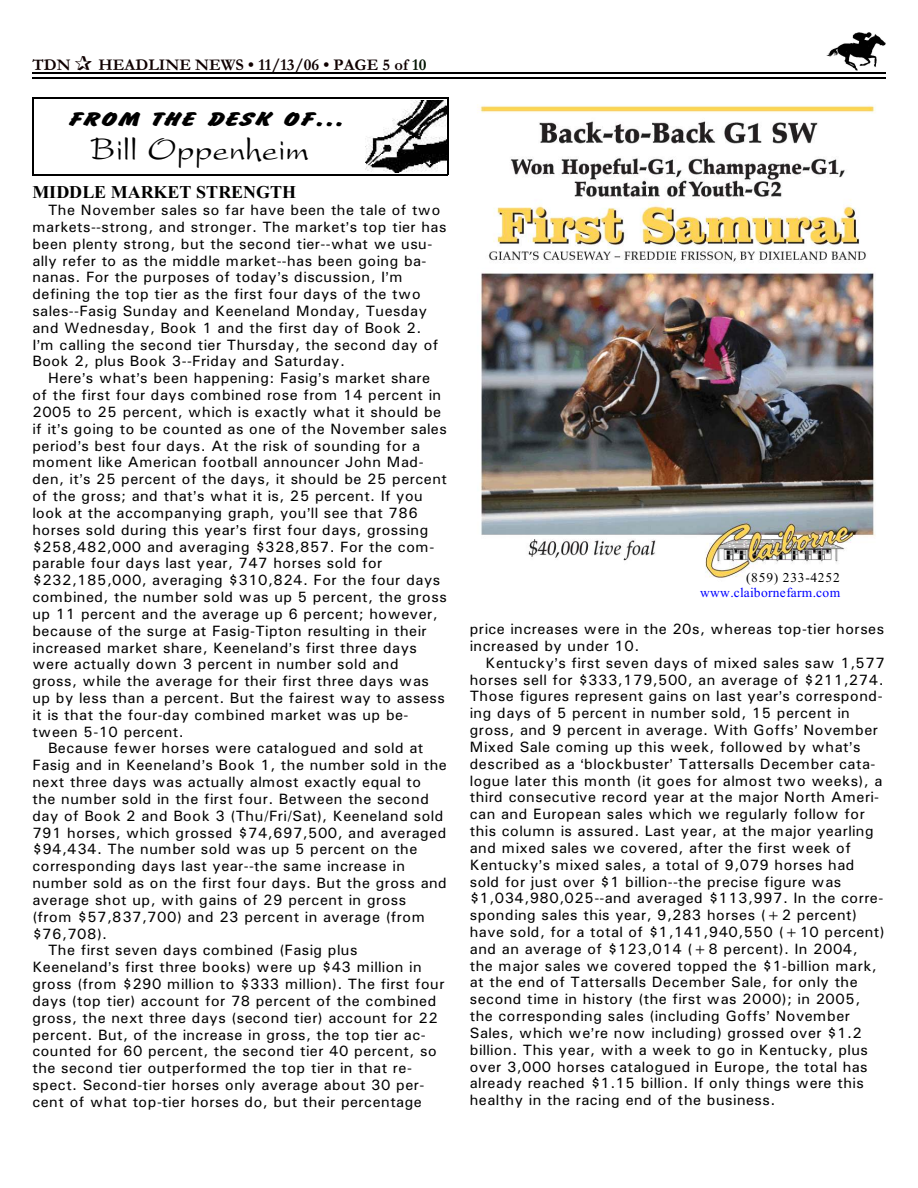
<style>
.page{position:relative;width:918px;height:1188px;background:#fff}
.page>*{position:absolute;margin:0;border:0;box-sizing:border-box;transform-origin:0 0}
.t1{font:30px "Preston Script";letter-spacing:.005em;color:#000}
.t2{font:21px "Brush Hand Expanded";letter-spacing:.005em;color:#000}
.t3{font:700 18px "Times New Roman";letter-spacing:-.005em;color:#000}
.t4{font:700 16.5px "Garamond";letter-spacing:.005em;color:#0f0000}
.t5{font:15px/16.8px "Univers";letter-spacing:.03em;color:#000}
.t6{font:13.5px "Times New Roman";letter-spacing:.035em;color:#00f}
.t7{font:13.5px "Times New Roman";letter-spacing:.06em;color:#000}
.s1{color:#001400}
</style>
<div class="page">
<img style="left:826px;top:32px;width:60px;height:38px">
<hr style="left:32px;top:72px;width:853px;height:1px;background:#000">
<hr style="left:32px;top:77px;width:853px;height:2px;background:#000">
<img style="left:365px;top:101px;width:81px;height:72px">
<hr style="left:33px;top:97px;width:1px;height:78px;background:#000">
<hr style="left:447px;top:97px;width:1px;height:78px;background:#000">
<hr style="left:33px;top:97px;width:415px;height:1px;background:#000">
<hr style="left:33px;top:174px;width:415px;height:1px;background:#000">
<img style="left:479px;top:106px;width:397px;height:472px">
<p class="t4" style="left:32px;top:59px;width:40px">TDN</p>
<p class="t4" style="left:98px;top:59px;width:329px">HEADLINE NEWS • 11/13/06 • PAGE 5 of <span class="s1">10</span></p>
<h2 class="t2" style="left:68px;top:108px;width:278px">FROM THE DESK OF...</h2>
<h1 class="t1" style="left:91px;top:131px;width:220px">Bill Oppenheim</h1>
<p class="t3" style="left:32px;top:186px;width:265px">MIDDLE MARKET STRENGTH</p>
<p class="t5" style="left:32px;top:203px;width:416px;text-indent:16px">The November sales so far have been the tale of two markets--strong, and stronger. The market s top tier has been plenty strong, but the second tier--what we usu&shy;ally refer to as the middle market--has been going ba&shy;nanas. For the purposes of today s discussion, I m defining the top tier as the first four days of the two sales--Fasig Sunday and Keeneland Monday, Tuesday and Wednesday, Book 1 and the first day of Book 2.<br>I m calling the second tier Thursday, the second day of Book 2, plus Book 3--Friday and Saturday.</p>
<p class="t5" style="left:48px;top:371px;width:384px">Here s what s been happening: Fasig s market share</p>
<p class="t5" style="left:32px;top:388px;width:410px">of the first four days combined rose from 14 percent in</p>
<p class="t5" style="left:32px;top:405px;width:410px">2005 to 25 percent, which is exactly what it should be</p>
<p class="t5" style="left:32px;top:422px;width:416px">if it s going to be counted as one of the November sales</p>
<p class="t5" style="left:32px;top:438px;width:389px">period s best four days. At the risk of sounding for a</p>
<p class="t5" style="left:32px;top:455px;width:393px">moment like American football announcer John Mad-</p>
<p class="t5" style="left:32px;top:472px;width:416px">den, it s 25 percent of the days, it should be 25 percent</p>
<p class="t5" style="left:32px;top:489px;width:392px">of the gross; and that s what it is, 25 percent. If you</p>
<p class="t5" style="left:32px;top:506px;width:387px">look at the accompanying graph, you ll see that 786</p>
<p class="t5" style="left:32px;top:523px;width:397px">horses sold during this year s first four days, grossing</p>
<p class="t5" style="left:32px;top:539px;width:404px">$258,482,000 and averaging $328,857. For the com-</p>
<p class="t5" style="left:32px;top:556px;width:352px">parable four days last year, 747 horses sold for</p>
<p class="t5" style="left:32px;top:573px;width:409px">$232,185,000, averaging $310,824. For the four days</p>
<p class="t5" style="left:32px;top:590px;width:416px">combined, the number sold was up 5 percent, the gross</p>
<p class="t5" style="left:32px;top:607px;width:407px">up 11 percent and the average up 6 percent; however,</p>
<p class="t5" style="left:32px;top:624px;width:396px">because of the surge at Fasig-Tipton resulting in their</p>
<p class="t5" style="left:32px;top:640px;width:386px">increased market share, Keeneland s first three days</p>
<p class="t5" style="left:32px;top:657px;width:368px">were actually down 3 percent in number sold and</p>
<p class="t5" style="left:32px;top:674px;width:398px">gross, while the average for their first three days was</p>
<p class="t5" style="left:32px;top:691px;width:414px">up by less than a percent. But the fairest way to assess</p>
<p class="t5" style="left:32px;top:708px;width:378px">it is that the four-day combined market was up be-</p>
<p class="t5" style="left:32px;top:725px;width:153px">tween 5-10 percent.</p>
<p class="t5" style="left:48px;top:741px;width:377px">Because fewer horses were catalogued and sold at</p>
<p class="t5" style="left:32px;top:758px;width:416px">Fasig and in Keeneland s Book 1, the number sold in the</p>
<p class="t5" style="left:32px;top:775px;width:390px">next three days was actually almost exactly equal to</p>
<p class="t5" style="left:32px;top:792px;width:398px">the number sold in the first four. Between the second</p>
<p class="t5" style="left:32px;top:809px;width:412px">day of Book 2 and Book 3 (Thu/Fri/Sat), Keeneland sold</p>
<p class="t5" style="left:32px;top:825px;width:415px">791 horses, which grossed $74,697,500, and averaged</p>
<p class="t5" style="left:32px;top:842px;width:387px">$94,434. The number sold was up 5 percent on the</p>
<p class="t5" style="left:32px;top:859px;width:374px">corresponding days last year--the same increase in</p>
<p class="t5" style="left:32px;top:876px;width:416px">number sold as on the first four days. But the gross and</p>
<p class="t5" style="left:32px;top:893px;width:375px">average shot up, with gains of 29 percent in gross</p>
<p class="t5" style="left:32px;top:910px;width:394px">(from $57,837,700) and 23 percent in average (from</p>
<p class="t5" style="left:32px;top:926px;width:76px">$76,708).</p>
<p class="t5" style="left:48px;top:943px;width:311px">The first seven days combined (Fasig plus</p>
<p class="t5" style="left:32px;top:960px;width:391px">Keeneland s first three books) were up $43 million in</p>
<p class="t5" style="left:32px;top:977px;width:414px">gross (from $290 million to $333 million). The first four</p>
<p class="t5" style="left:32px;top:994px;width:405px">days (top tier) account for 78 percent of the combined</p>
<p class="t5" style="left:32px;top:1011px;width:407px">gross, the next three days (second tier) account for 22</p>
<p class="t5" style="left:32px;top:1027px;width:395px">percent. But, of the increase in gross, the top tier ac-</p>
<p class="t5" style="left:32px;top:1044px;width:406px">counted for 60 percent, the second tier 40 percent, so</p>
<p class="t5" style="left:32px;top:1061px;width:381px">the second tier outperformed the top tier in that re-</p>
<p class="t5" style="left:32px;top:1078px;width:393px">spect. Second-tier horses only average about 30 per-</p>
<p class="t5" style="left:32px;top:1095px;width:391px">cent of what top-tier horses do, but their percentage</p>
<p class="t7" style="left:746px;top:573px;width:95px">(859) 233-4252</p>
<p class="t6" style="left:700px;top:588px;width:142px">www.claibornefarm.com</p>
<p class="t5" style="left:470px;top:622px;width:416px">price increases were in the 20s, whereas top-tier horses increased by under 10.</p>
<p class="t5" style="left:470px;top:656px;width:417px;text-indent:16px">Kentucky s first seven days of mixed sales saw 1,577 horses sell for $333,179,500, an average of $211,274.<br>Those figures represent gains on last year s correspond&shy;ing days of 5 percent in number sold, 15 percent in gross, and 9 percent in average. With Goffs November Mixed Sale coming up this week, followed by what s described as a blockbuster Tattersalls December cata&shy;logue later this month (it goes for almost two weeks), a third consecutive record year at the major North Ameri&shy;can and European sales which we regularly follow for this column is assured. Last year, at the major yearling and mixed sales we covered, after the first week of Kentucky s mixed sales, a total of 9,079 horses had sold for just over $1 billion--the precise figure was $1,034,980,025--and averaged $113,997. In the corre&shy;sponding sales this year, 9,283 horses (+2 percent) have sold, for a total of $1,141,940,550 (+10 percent) and an average of $123,014 (+8 percent). In 2004,<br>the major sales we covered topped the $1-billion mark, at the end of Tattersalls December Sale, for only the second time in history (the first was 2000); in 2005, the corresponding sales (including Goffs November Sales, which we re now including) grossed over $1.2 billion. This year, with a week to go in Kentucky, plus over 3,000 horses catalogued in Europe, the total has already reached $1.15 billion. If only things were this healthy in the racing end of the business.</p>
</div>
